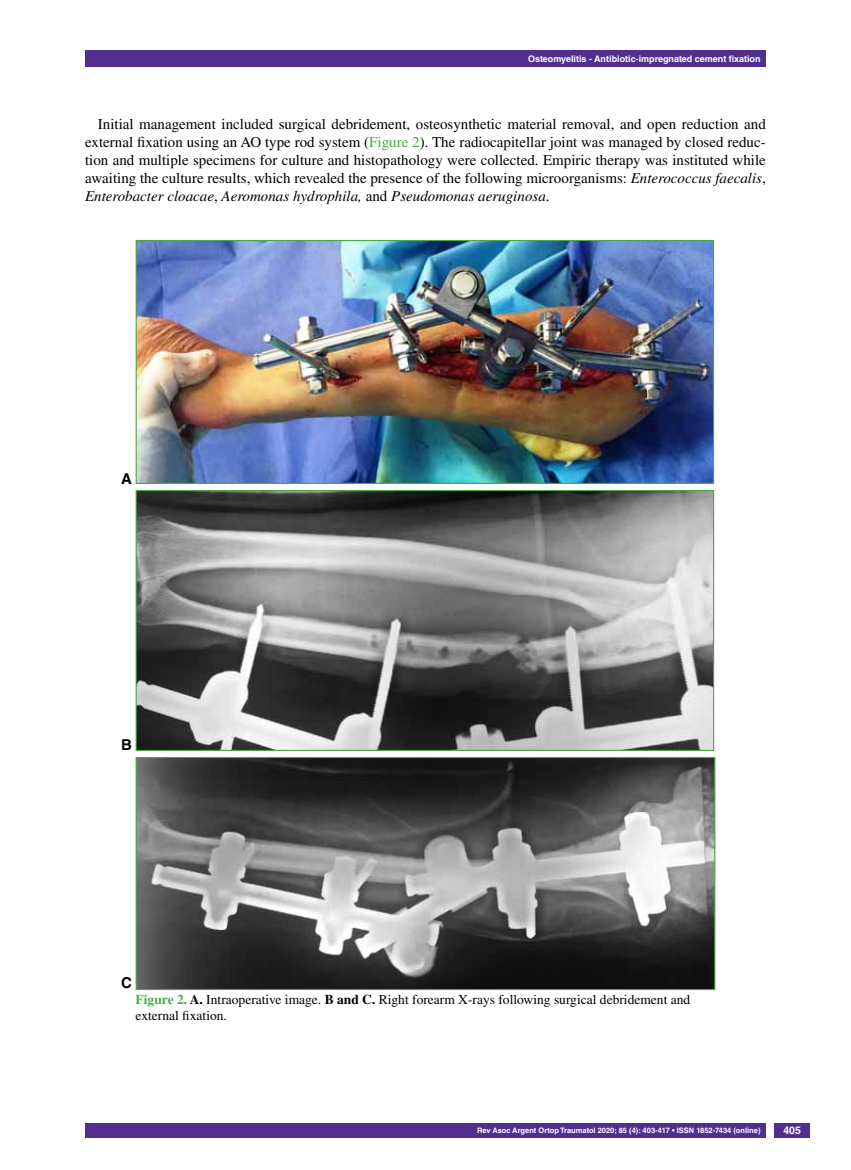
<style>
.page{position:relative;width:851px;height:1170px;background:#fff}
.page>*{position:absolute;margin:0;border:0;box-sizing:border-box;transform-origin:0 0}
.t1{font:15px/18px "Times LT Std";color:#000;text-align:justify}
.t2{font:700 15px "Helvetica LT Std";color:#000}
.t3{font:13.5px/16.2px "Times LT Std";color:#000}
.t4{font:700 10.5px "Helvetica LT Std";color:#fff}
.t5{font:700 9px "Helvetica LT Std";color:#fff}
.t6{font:700 7.5px "Helvetica LT Std";color:#fff}
.s1{color:#49a942}
.s2{font-style:italic}
.s3{font-weight:700;color:#49a942}
.s4{font-weight:700}
</style>
<div class="page">
<div style="left:85px;top:50px;width:680px;height:17px;background:#522e91"></div>
<div style="left:85px;top:1123px;width:680px;height:14px;background:#522e91"></div>
<div style="left:774px;top:1123px;width:35px;height:14px;background:#522e91"></div>
<img style="left:138px;top:492px;width:574px;height:257px">
<div style="left:136px;top:490px;width:578px;height:261px;border:1px solid #49a942"></div>
<img style="left:138px;top:242px;width:574px;height:240px">
<div style="left:136px;top:240px;width:578px;height:244px;border:1px solid #49a942"></div>
<img style="left:138px;top:758px;width:575px;height:229px">
<div style="left:136px;top:756px;width:579px;height:233px;border:1px solid #49a942"></div>
<p class="t5" style="left:528px;top:53px;width:234px">Osteomyelitis - Antibiotic-impregnated cement fixation</p>
<p class="t1" style="left:85px;top:115px;width:682px;text-indent:13px">Initial management included surgical debridement, osteosynthetic material removal, and open reduction and external fixation using an AO type rod system (<span class="s1">Figure 2</span>). The radiocapitellar joint was managed by closed reduc&shy;tion and multiple specimens for culture and histopathology were collected. Empiric therapy was instituted while awaiting the culture results, which revealed the presence of the following microorganisms: <span class="s2">Enterococcus faecalis</span>, <span class="s2">Enterobacter cloacae</span>, <span class="s2">Aeromonas hydrophila,</span> and <span class="s2">Pseudomonas aeruginosa</span>.</p>
<p class="t2" style="left:121px;top:469px;width:12px">A</p>
<p class="t2" style="left:121px;top:735px;width:10px">B</p>
<p class="t2" style="left:121px;top:973px;width:11px">C</p>
<p class="t3" style="left:136px;top:991px;width:556px"><span class="s3">Figure 2.</span> <span class="s4">A.</span> Intraoperative image. <span class="s4">B and C.</span> Right forearm X-rays following surgical debridement and external fixation.</p>
<p class="t6" style="left:477px;top:1125px;width:285px">Rev Asoc Argent Ortop Traumatol 2020; 85 (4): 403-417 • ISSN 1852-7434 (online)</p>
<p class="t4" style="left:783px;top:1124px;width:19px">405</p>
</div>
